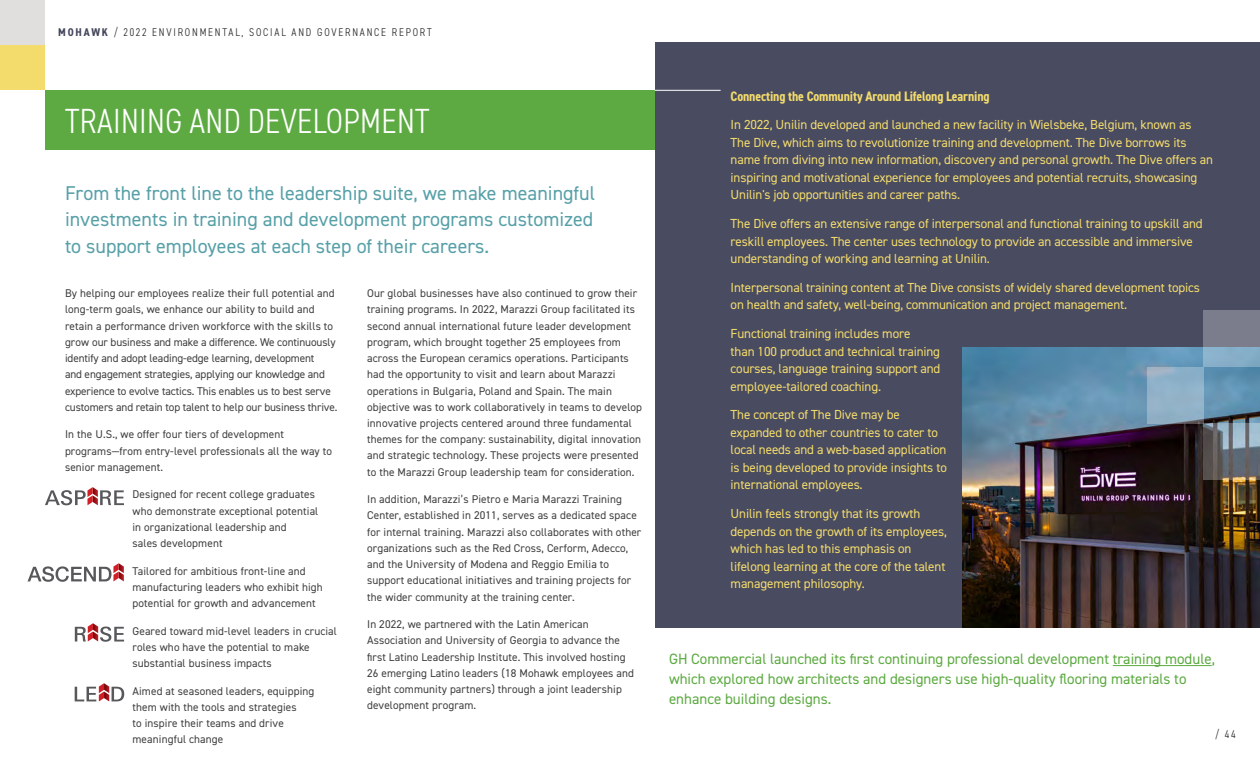
<style>
.page{position:relative;width:1260px;height:765px;background:#fff}
.page>*{position:absolute;margin:0;border:0;box-sizing:border-box;transform-origin:0 0}
.Section_Headings{font:300 condensed 35px "DIN2014";letter-spacing:.01em;color:#fff}
.Intro_Copy{font:20px/26.2px "DIN2014";color:#57a0a8;text-align:justify}
.Call-out_Pull-Quote_Body_Copy{font:15px/20px "DIN2014";color:#5daa42}
.Yellow_Sidebar_Heading{font:700 condensed 13.75px "DIN2014";letter-spacing:-.01em;color:#f3dc6c}
.Yellow_Sidebar_Copy{font:13.12px/17.5px "DIN2014";letter-spacing:-.01em;color:#f3dc6c}
.Body_Copy{font:11.25px/16.2px "DIN2014";letter-spacing:.01em;color:#3e3e3f}
.Body_Copy_Indented{font:11.25px/16.2px "DIN2014";letter-spacing:.01em;color:#3e3e3f}
.Body_Copy-2{font:11.25px/16.2px "DIN2014";letter-spacing:-.01em;color:#3e3e3f}
.t1{font:300 condensed 11.25px "DIN2014";letter-spacing:.16em;color:#231f20}
.s1{font-weight:700;color:#44465c}
</style>
<div class="page">
<div style="left:45px;top:90px;width:1215px;height:59px;background:#5daa42"></div>
<div style="left:656px;top:42px;width:604px;height:586px;background:#494b61"></div>
<svg style="left:45px;top:487px;width:79px;height:18px"></svg>
<svg style="left:28px;top:563px;width:96px;height:19px"></svg>
<svg style="left:75px;top:623px;width:49px;height:19px"></svg>
<svg style="left:75px;top:683px;width:49px;height:19px"></svg>
<hr style="left:1113px;top:665px;width:99px;height:1px;background:#5daa42">
<img style="left:963px;top:347px;width:297px;height:281px">
<svg style="left:1148px;top:367px;width:56px;height:56px;background:#8fafc5"></svg>
<svg style="left:1204px;top:423px;width:56px;height:57px;background:#72787e"></svg>
<svg style="left:1204px;top:310px;width:56px;height:57px;background:#7f8ea1"></svg>
<hr style="left:655px;top:90px;width:66px;height:1px;background:#fff">
<div style="left:0;top:0;width:45px;height:45px;background:#e1dfde"></div>
<div style="left:0;top:45px;width:45px;height:45px;background:#f3dc6c"></div>
<p class="t1" style="left:58px;top:25px;width:375px"><span class="s1">MOHAWK</span> / 2022 ENVIRONMENTAL, SOCIAL AND GOVERNANCE REPORT</p>
<h1 class="Section_Headings" style="left:65px;top:100px;width:366px">TRAINING AND DEVELOPMENT</h1>
<p class="Intro_Copy" style="left:65px;top:180px;width:532px">From the front line to the leadership suite, we make meaningful investments in training and development programs customized to support employees at each step of their careers.</p>
<p class="Body_Copy-2" style="left:65px;top:285px;width:274px">By helping our employees realize their full potential and long-term goals, we enhance our ability to build and retain a performance driven workforce with the skills to grow our business and make a difference. We continuously identify and adopt leading-edge learning, development<br>and engagement strategies, applying our knowledge and experience to evolve tactics. This enables us to best serve customers and retain top talent to help our business thrive.</p>
<p class="Body_Copy" style="left:65px;top:426px;width:269px">In the U.S., we offer four tiers of development programs—from entry-level professionals all the way to senior management.</p>
<p class="Body_Copy_Indented" style="left:132px;top:486px;width:187px">Designed for recent college graduates who demonstrate exceptional potential in organizational leadership and<br>sales development</p>
<p class="Body_Copy_Indented" style="left:132px;top:562px;width:192px">Tailored for ambitious front-line and manufacturing leaders who exhibit high potential for growth and advancement</p>
<p class="Body_Copy_Indented" style="left:132px;top:622px;width:206px">Geared toward mid-level leaders in crucial roles who have the potential to make substantial business impacts</p>
<p class="Body_Copy_Indented" style="left:132px;top:682px;width:183px">Aimed at seasoned leaders, equipping them with the tools and strategies<br>to inspire their teams and drive meaningful change</p>
<p class="Body_Copy" style="left:367px;top:285px;width:277px">Our global businesses have also continued to grow their training programs. In 2022, Marazzi Group facilitated its second annual international future leader development program, which brought together 25 employees from across the European ceramics operations. Participants had the opportunity to visit and learn about Marazzi operations in Bulgaria, Poland and Spain. The main objective was to work collaboratively in teams to develop innovative projects centered around three fundamental themes for the company: sustainability, digital innovation and strategic technology. These projects were presented to the Marazzi Group leadership team for consideration.</p>
<p class="Body_Copy" style="left:367px;top:491px;width:276px">In addition, Marazzi’s Pietro e Maria Marazzi Training Center, established in 2011, serves as a dedicated space for internal training. Marazzi also collaborates with other organizations such as the Red Cross, Cerform, Adecco, and the University of Modena and Reggio Emilia to support educational initiatives and training projects for the wider community at the training center.</p>
<p class="Body_Copy" style="left:367px;top:616px;width:268px">In 2022, we partnered with the Latin American Association and University of Georgia to advance the first Latino Leadership Institute. This involved hosting 26 emerging Latino leaders (18 Mohawk employees and eight community partners) through a joint leadership development program.</p>
<p class="Yellow_Sidebar_Heading" style="left:731px;top:87px;width:261px">Connecting the Community Around Lifelong Learning</p>
<p class="Yellow_Sidebar_Copy" style="left:731px;top:116px;width:484px">In 2022, Unilin developed and launched a new facility in Wielsbeke, Belgium, known as The Dive, which aims to revolutionize training and development. The Dive borrows its name from diving into new information, discovery and personal growth. The Dive offers an inspiring and motivational experience for employees and potential recruits, showcasing Unilin's job opportunities and career paths.</p>
<p class="Yellow_Sidebar_Copy" style="left:731px;top:215px;width:474px">The Dive offers an extensive range of interpersonal and functional training to upskill and reskill employees. The center uses technology to provide an accessible and immersive understanding of working and learning at Unilin.</p>
<p class="Yellow_Sidebar_Copy" style="left:731px;top:278px;width:471px">Interpersonal training content at The Dive consists of widely shared development topics on health and safety, well-being, communication and project management.</p>
<p class="Yellow_Sidebar_Copy" style="left:731px;top:325px;width:211px">Functional training includes more<br>than 100 product and technical training courses, language training support and employee-tailored coaching.</p>
<p class="Yellow_Sidebar_Copy" style="left:731px;top:406px;width:218px">The concept of The Dive may be expanded to other countries to cater to local needs and a web-based application is being developed to provide insights to international employees.</p>
<p class="Yellow_Sidebar_Copy" style="left:731px;top:505px;width:218px">Unilin feels strongly that its growth depends on the growth of its employees, which has led to this emphasis on lifelong learning at the core of the talent management philosophy.</p>
<p class="Call-out_Pull-Quote_Body_Copy" style="left:669px;top:649px;width:548px">GH Commercial launched its first continuing professional development training module, which explored how architects and designers use high-quality flooring materials to enhance building designs.</p>
<p class="t1" style="left:1215px;top:727px;width:22px">/ 44</p>
</div>
